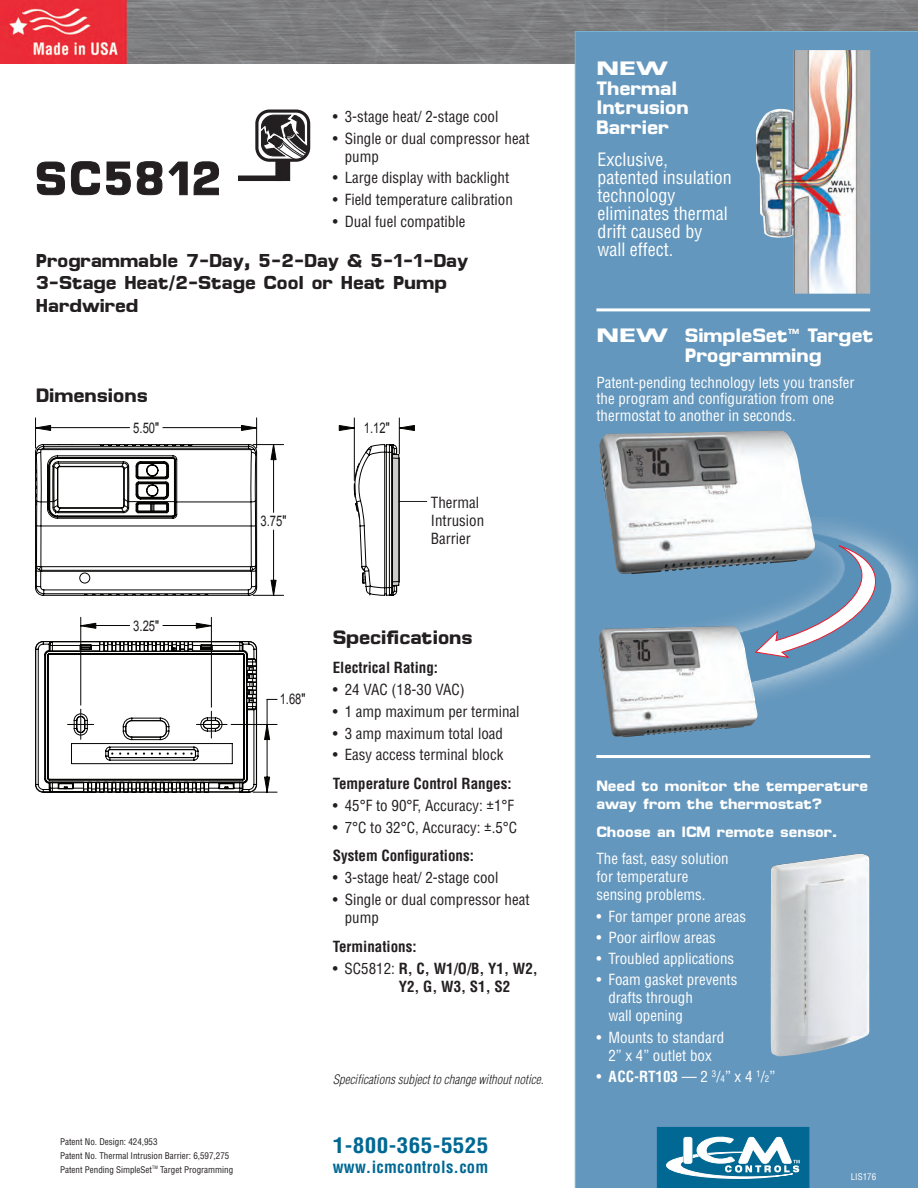
<style>
.page{position:relative;width:918px;height:1188px;background:#fff}
.page>*{position:absolute;margin:0;border:0;box-sizing:border-box;transform-origin:0 0}
.t1{font:700 condensed 21px "Helvetica";letter-spacing:.02em;color:#006893;scale:1.1 1}
.t2{font:700 19.5px/19.5px "Micro FLF";color:#fff;scale:1.5 1}
.t3{font:700 19.5px "Micro FLF";color:#231f20}
.t4{font:700 19.5px/19.5px "Micro FLF";color:#fff}
.t5{font:700 18.75px "Micro FLF";color:#231f20}
.t6{font:condensed 18px/18px "Helvetica";color:#fff}
.t7{font:700 condensed 16.5px "Helvetica";letter-spacing:.015em;color:#006893}
.common_paragraph{font:condensed 15px/18px "Helvetica";color:#231f20}
.t8{font:condensed 15px/18px "Helvetica";color:#fff}
.t9{font:700 condensed 15px/18px "Helvetica";color:#231f20}
.t10{font:700 15px/18px "Micro FLF";color:#fff}
.t11{font:14.7px "Arial";color:#231f20;scale:.77 1}
.t12{font:italic 300 condensed 12.75px "Helvetica";color:#231f20}
.t13{font:condensed 9px "Helvetica";color:#231f20}
.t14{font:condensed 9px "Helvetica";color:#fff}
.t15{font:700 7.5px "Micro FLF";color:#fff}
.s1{font-size:14.85px;color:#040503}
.s2{font-weight:400}
.s3{font-weight:700}
.s4{font-size:9px}
</style>
<div class="page">
<img style="left:0;top:0;width:918px;height:63px">
<div style="left:575px;top:31px;width:343px;height:1157px;background:#6497bd"></div>
<div style="left:276px;top:161px;width:14px;height:20px;background:#231f20"></div>
<div style="left:239px;top:176px;width:43px;height:5px;background:#231f20"></div>
<svg style="left:257px;top:111px;width:52px;height:49px"></svg>
<div style="left:255px;top:110px;width:55px;height:52px;border:3px solid #231f20;border-radius:13px"></div>
<svg style="left:261px;top:114px;width:48px;height:46px"></svg>
<hr style="left:395px;top:501px;width:32px;height:1px;background:#231f20">
<svg style="left:657px;top:1127px;width:152px;height:61px"></svg>
<img style="left:771px;top:854px;width:99px;height:203px">
<hr style="left:596px;top:755px;width:274px;height:3px;background:#fff">
<hr style="left:596px;top:309px;width:274px;height:2px;background:#fff">
<img style="left:652px;top:518px;width:266px;height:199px">
<svg style="left:755px;top:545px;width:156px;height:113px"></svg>
<img style="left:756px;top:50px;width:114px;height:244px">
<img style="left:599px;top:430px;width:216px;height:144px">
<img style="left:599px;top:626px;width:159px;height:111px">
<svg style="left:36px;top:161px;width:29px;height:35px"></svg>
<svg style="left:71px;top:161px;width:29px;height:35px"></svg>
<svg style="left:106px;top:161px;width:113px;height:35px"></svg>
<svg style="left:35px;top:418px;width:249px;height:178px"></svg>
<svg style="left:339px;top:418px;width:76px;height:178px"></svg>
<svg style="left:35px;top:617px;width:242px;height:175px"></svg>
<hr style="left:51px;top:427px;width:79px;height:1px;background:#040503">
<hr style="left:163px;top:427px;width:79px;height:1px;background:#040503">
<hr style="left:92px;top:625px;width:38px;height:1px;background:#040503">
<hr style="left:163px;top:625px;width:35px;height:1px;background:#040503">
<p class="common_paragraph" style="left:333px;top:107px;width:167px">• 3-stage heat/ 2-stage cool</p>
<p class="common_paragraph" style="left:345px;top:129px;width:186px;text-indent:-12px">• Single or dual compressor heat pump</p>
<p class="common_paragraph" style="left:333px;top:169px;width:178px">• Large display with backlight</p>
<p class="common_paragraph" style="left:333px;top:190px;width:182px">• Field temperature calibration</p>
<p class="common_paragraph" style="left:333px;top:212px;width:134px">• Dual fuel compatible</p>
<p class="t5" style="left:36px;top:250px;width:434px">Programmable 7-Day, 5-2-Day &amp; 5-1-1-Day</p>
<p class="t5" style="left:36px;top:272px;width:412px">3-Stage Heat/2-Stage Cool or Heat Pump</p>
<p class="t5" style="left:36px;top:295px;width:104px">Hardwired</p>
<p class="t3" style="left:36px;top:384px;width:113px">Dimensions</p>
<p class="t11" style="left:133px;top:419px;width:35px">5.50<span class="s1">"</span></p>
<p class="t11" style="left:364px;top:419px;width:35px">1.12<span class="s1">"</span></p>
<p class="t11" style="left:261px;top:513px;width:35px">3.75<span class="s1">"</span></p>
<p class="common_paragraph" style="left:431px;top:493px;width:55px">Thermal<br>Intrusion<br>Barrier</p>
<p class="t11" style="left:133px;top:617px;width:35px">3.25<span class="s1">"</span></p>
<p class="t13" style="left:60px;top:1136px;width:99px">Patent No. Design: 424,953</p>
<p class="t13" style="left:60px;top:1150px;width:171px">Patent No. Thermal Intrusion Barrier: 6,597,275</p>
<p class="t13" style="left:60px;top:1164px;width:175px">Patent Pending SimpleSet<sup>TM</sup> Target Programming</p>
<p class="t11" style="left:280px;top:691px;width:35px">1.68<span class="s1">"</span></p>
<p class="t3" style="left:333px;top:627px;width:141px">Specifications</p>
<p class="t9" style="left:333px;top:659px;width:107px">Electrical Rating:</p>
<p class="common_paragraph" style="left:333px;top:680px;width:134px">• 24 VAC (18-30 VAC)</p>
<p class="common_paragraph" style="left:333px;top:702px;width:188px">• 1 amp maximum per terminal</p>
<p class="common_paragraph" style="left:333px;top:724px;width:172px">• 3 amp maximum total load</p>
<p class="common_paragraph" style="left:333px;top:746px;width:172px">• Easy access terminal block</p>
<p class="t9" style="left:333px;top:775px;width:180px">Temperature Control Ranges:</p>
<p class="common_paragraph" style="left:333px;top:796px;width:183px">• 45°F to 90°F, Accuracy: ±1°F</p>
<p class="common_paragraph" style="left:333px;top:818px;width:186px">• 7°C to 32°C, Accuracy: ±.5°C</p>
<p class="t9" style="left:333px;top:847px;width:143px">System Configurations:</p>
<p class="common_paragraph" style="left:333px;top:869px;width:167px">• 3-stage heat/ 2-stage cool</p>
<p class="common_paragraph" style="left:345px;top:890px;width:186px;text-indent:-12px">• Single or dual compressor heat pump</p>
<p class="t9" style="left:333px;top:937px;width:85px">Terminations:</p>
<p class="t9" style="left:399px;top:959px;width:141px;text-indent:-66px"><span class="s2">• SC5812:</span> R, C, W1/O/B, Y1, W2,<br>Y2, G, W3, S1, S2</p>
<p class="t12" style="left:333px;top:1072px;width:212px">Specifications subject to change without notice.</p>
<p class="t1" style="left:333px;top:1133px;width:143px">1-800-365-5525</p>
<p class="t7" style="left:333px;top:1157px;width:157px">www.icmcontrols.com</p>
<p class="t2" style="left:596px;top:59px;width:63px">NEW<br>Thermal<br>Intrusion<br>Barrier</p>
<p class="t6" style="left:597px;top:150px;width:136px">Exclusive, patented insulation technology eliminates thermal drift caused by wall effect.</p>
<p class="t2" style="left:596px;top:326px;width:129px">NEW SimpleSet</p>
<p class="t15" style="left:788px;top:327px;width:13px">TM</p>
<p class="t4" style="left:685px;top:326px;width:190px;text-indent:122px">Target<br>Programming</p>
<p class="t8" style="left:596px;top:374px;width:260px;line-height:16.5px">Patent-pending technology lets you transfer the program and configuration from one thermostat to another in seconds.</p>
<p class="t10" style="left:596px;top:777px;width:273px">Need to monitor the temperature away from the thermostat?</p>
<p class="t10" style="left:596px;top:823px;width:242px">Choose an ICM remote sensor.</p>
<p class="t8" style="left:596px;top:850px;width:134px">The fast, easy solution for temperature sensing problems.</p>
<p class="t8" style="left:596px;top:907px;width:151px">• For tamper prone areas</p>
<p class="t8" style="left:596px;top:928px;width:121px">• Poor airflow areas</p>
<p class="t8" style="left:596px;top:949px;width:139px">• Troubled applications</p>
<p class="t8" style="left:608px;top:971px;width:131px;text-indent:-12px">• Foam gasket prevents drafts through<br>wall opening</p>
<p class="t8" style="left:596px;top:1028px;width:129px;text-align:center">• Mounts to standard<br>2” x 4” outlet box</p>
<p class="t8" style="left:596px;top:1067px;width:180px">• <span class="s3">ACC-RT103</span> — 2 <sup>3</sup>/<span class="s4">4</span>” x 4 <sup>1</sup>/<span class="s4">2</span>”</p>
<p class="t14" style="left:851px;top:1171px;width:27px">LIS176</p>
</div>
